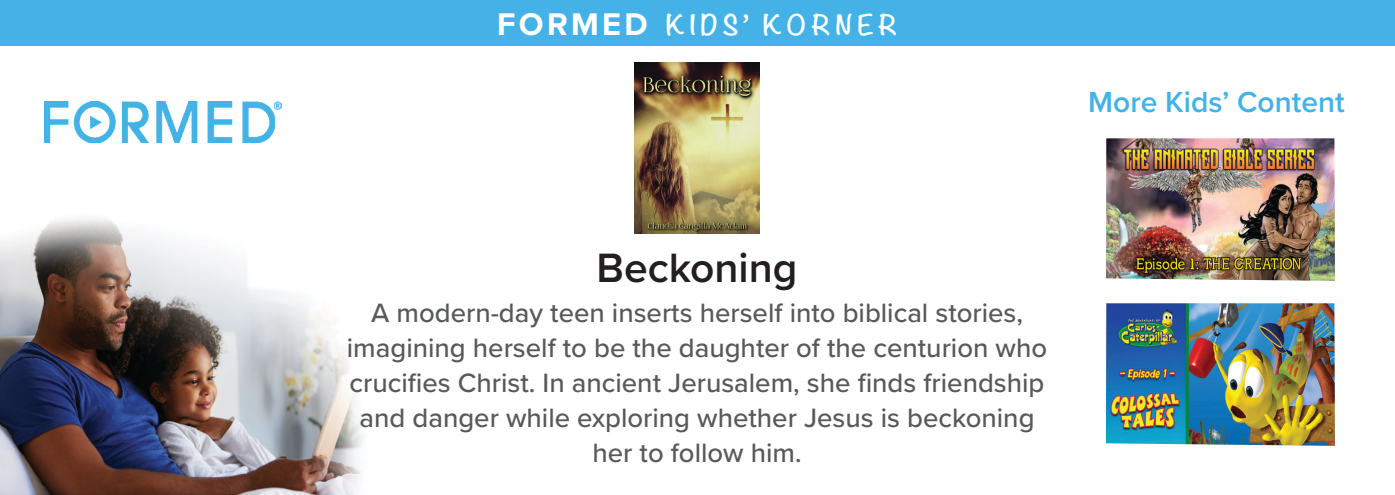
<style>
.page{position:relative;width:1395px;height:495px;background:#fff}
.page>*{position:absolute;margin:0;border:0;box-sizing:border-box;transform-origin:0 0}
.t1{font:600 42.5px "Proxima Nova";color:#231f20}
.t2{font:600 30px "Proxima Nova";color:#44b2e6}
.t3{font:500 27.5px/35px "Proxima Nova";color:#58595b;text-align:center}
.t4{font:700 25px "Noteworthy";letter-spacing:.19em;color:#fff}
.s1{font-family:"Proxima Nova";font-size:32.5px}
</style>
<div class="page">
<img style="left:635px;top:62px;width:125px;height:172px">
<img style="left:0;top:218px;width:363px;height:277px">
<img style="left:45px;top:101px;width:237px;height:41px">
<div style="left:0;top:0;width:1395px;height:46px;background:#44b2e6"></div>
<img style="left:1106px;top:138px;width:229px;height:143px">
<img style="left:1106px;top:303px;width:229px;height:143px">
<p class="t4" style="left:497px;top:3px;width:402px"><span class="s1">FORMED</span> KIDS’ KORNER</p>
<p class="t2" style="left:1088px;top:79px;width:258px">More Kids’ Content</p>
<p class="t1" style="left:597px;top:236px;width:203px">Beckoning</p>
<p class="t3" style="left:347px;top:294px;width:702px">A modern-day teen inserts herself into biblical stories, imagining herself to be the daughter of the centurion who crucifies Christ. In ancient Jerusalem, she finds friendship and danger while exploring whether Jesus is beckoning her to follow him.</p>
</div>
